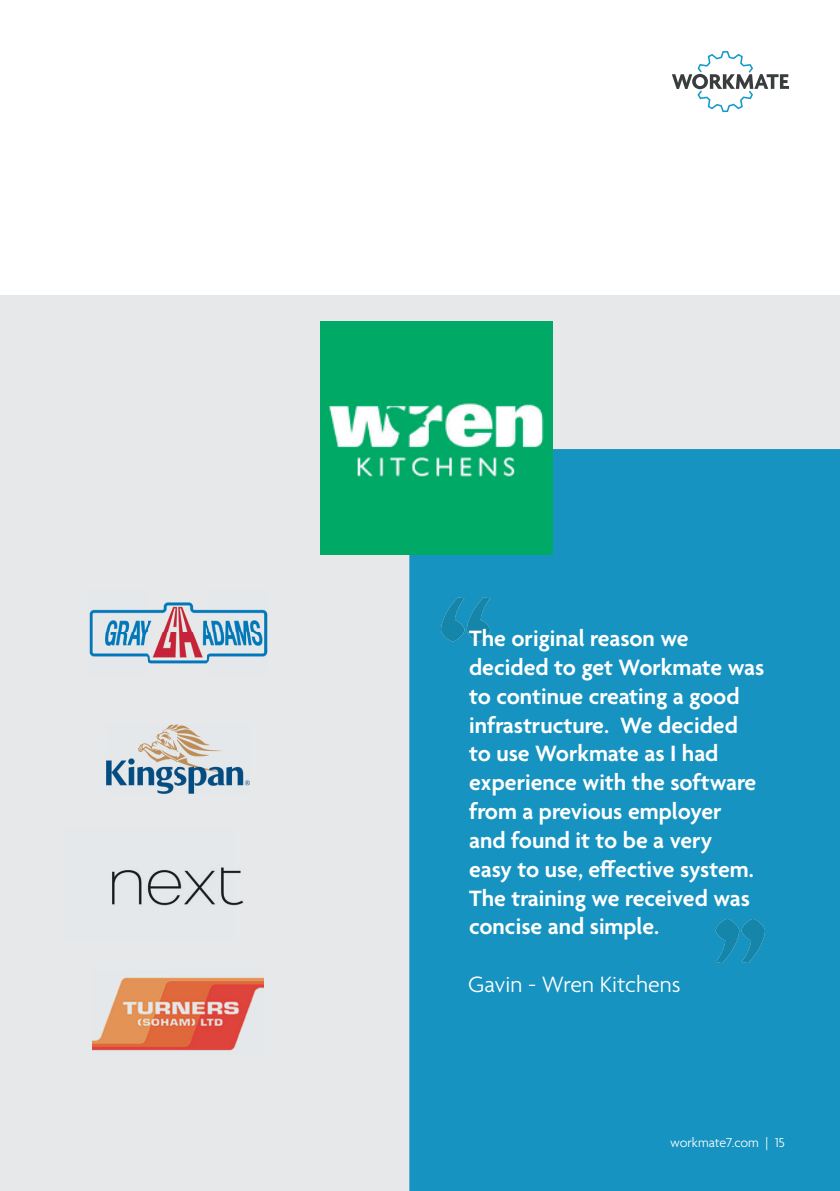
<style>
.page{position:relative;width:840px;height:1191px;background:#fff}
.page>*{position:absolute;margin:0;border:0;box-sizing:border-box;transform-origin:0 0}
.t1{font:600 24px/28.8px "Agenda";color:#fff}
.t2{font:300 24px "Agenda";color:#fff}
.t3{font:300 14px "Agenda";color:#fff}
</style>
<div class="page">
<div style="left:0;top:296px;width:839px;height:895px;background:#e6e8ea"></div>
<div style="left:409px;top:449px;width:430px;height:742px;background:#1693c0"></div>
<svg style="left:441px;top:597px;width:49px;height:44px"></svg>
<img style="left:320px;top:322px;width:232px;height:232px">
<svg style="left:715px;top:919px;width:49px;height:44px"></svg>
<img style="left:112px;top:867px;width:132px;height:39px">
<img style="left:89px;top:602px;width:178px;height:62px">
<img style="left:106px;top:724px;width:143px;height:69px">
<svg style="left:672px;top:51px;width:116px;height:61px"></svg>
<img style="left:93px;top:977px;width:170px;height:74px">
<p class="t1" style="left:469px;top:625px;width:296px">The original reason we decided to get Workmate was to continue creating a good infrastructure. We decided to use Workmate as I had experience with the software from a previous employer<br>and found it to be a very<br>easy to use, effective system.<br>The training we received was concise and simple.</p>
<p class="t2" style="left:468px;top:971px;width:214px">Gavin - Wren Kitchens</p>
<p class="t3" style="left:669px;top:1135px;width:116px">workmate7.com | 15</p>
</div>
